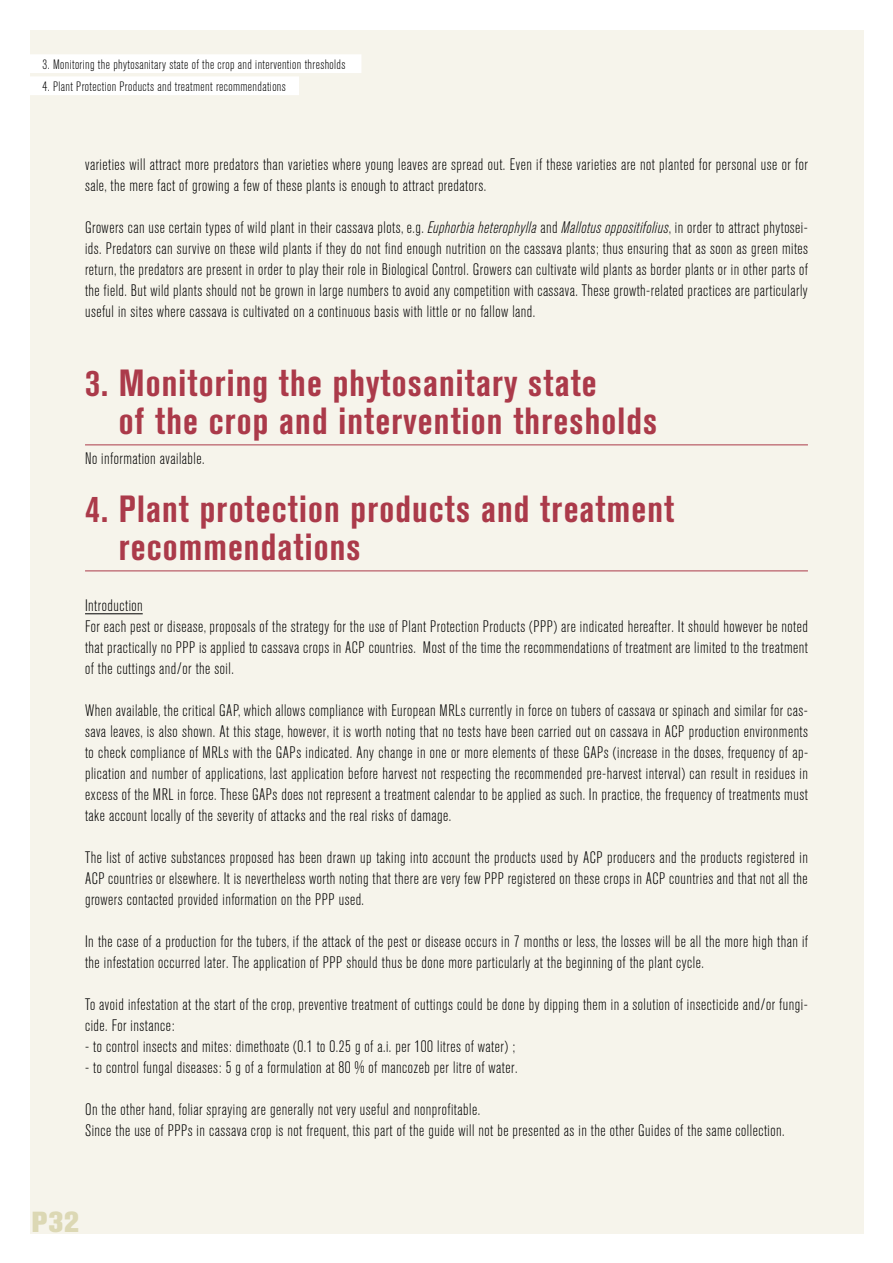
<style>
.page{position:relative;width:893px;height:1263px;background:#fff}
.page>*{position:absolute;margin:0;border:0;box-sizing:border-box;transform-origin:0 0}
.t1{font:700 condensed 37.5px/37.5px "Akzidenz Grotesk BQ";letter-spacing:.03em;color:#ab3a4a}
.t2{font:800 28.8px "Akzidenz Grotesk BQ";color:#dcd8b4}
.t3{font:300 condensed 16.5px/21px "Akzidenz Grotesk BQ";letter-spacing:.03em;color:#000}
.t4{font:300 condensed 13.5px "Akzidenz Grotesk BQ";letter-spacing:.03em;color:#000}
.s1{font-style:italic}
</style>
<div class="page">
<div style="left:30px;top:30px;width:833px;height:1203px;background:#f6f4eb"></div>
<div style="left:30px;top:54px;width:331px;height:19px;background:#fff"></div>
<div style="left:30px;top:76px;width:269px;height:19px;background:#fff"></div>
<hr style="left:85px;top:444px;width:723px;height:1px;background:#ab3a4a">
<hr style="left:85px;top:570px;width:723px;height:1px;background:#ab3a4a">
<hr style="left:85px;top:613px;width:58px;height:1px;background:#000">
<p class="t4" style="left:43px;top:57px;width:304px">3. Monitoring the phytosanitary state of the crop and intervention thresholds</p>
<p class="t4" style="left:43px;top:79px;width:245px">4. Plant Protection Products and treatment recommendations</p>
<p class="t3" style="left:85px;top:154px;width:724px">varieties will attract more predators than varieties where young leaves are spread out. Even if these varieties are not planted for personal use or for sale, the mere fact of growing a few of these plants is enough to attract predators.</p>
<p class="t3" style="left:85px;top:217px;width:725px;text-align:justify">Growers can use certain types of wild plant in their cassava plots, e.g. <span class="s1">Euphorbia heterophylla</span> and <span class="s1">Mallotus oppositifolius</span>, in order to attract phytosei&shy;ids. Predators can survive on these wild plants if they do not find enough nutrition on the cassava plants; thus ensuring that as soon as green mites return, the predators are present in order to play their role in Biological Control. Growers can cultivate wild plants as border plants or in other parts of the field. But wild plants should not be grown in large numbers to avoid any competition with cassava. These growth-related practices are particularly useful in sites where cassava is cultivated on a continuous basis with little or no fallow land.</p>
<h1 class="t1" style="left:119px;top:364px;width:540px;text-indent:-34px">3. Monitoring the phytosanitary state<br>of the crop and intervention thresholds</h1>
<p class="t3" style="left:85px;top:448px;width:121px">No information available.</p>
<h1 class="t1" style="left:119px;top:490px;width:557px;text-indent:-34px">4. Plant protection products and treatment recommendations</h1>
<p class="t3" style="left:85px;top:595px;width:724px">Introduction<br>For each pest or disease, proposals of the strategy for the use of Plant Protection Products (PPP) are indicated hereafter. It should however be noted that practically no PPP is applied to cassava crops in ACP countries. Most of the time the recommendations of treatment are limited to the treatment of the cuttings and/or the soil.</p>
<p class="t3" style="left:85px;top:700px;width:724px;text-align:justify">When available, the critical GAP, which allows compliance with European MRLs currently in force on tubers of cassava or spinach and similar for cas&shy;sava leaves, is also shown. At this stage, however, it is worth noting that no tests have been carried out on cassava in ACP production environments to check compliance of MRLs with the GAPs indicated. Any change in one or more elements of these GAPs (increase in the doses, frequency of ap&shy;plication and number of applications, last application before harvest not respecting the recommended pre-harvest interval) can result in residues in excess of the MRL in force. These GAPs does not represent a treatment calendar to be applied as such. In practice, the frequency of treatments must take account locally of the severity of attacks and the real risks of damage.</p>
<p class="t3" style="left:85px;top:847px;width:724px;text-align:justify">The list of active substances proposed has been drawn up taking into account the products used by ACP producers and the products registered in ACP countries or elsewhere. It is nevertheless worth noting that there are very few PPP registered on these crops in ACP countries and that not all the growers contacted provided information on the PPP used.</p>
<p class="t3" style="left:85px;top:931px;width:724px">In the case of a production for the tubers, if the attack of the pest or disease occurs in 7 months or less, the losses will be all the more high than if the infestation occurred later. The application of PPP should thus be done more particularly at the beginning of the plant cycle.</p>
<p class="t3" style="left:85px;top:994px;width:724px">To avoid infestation at the start of the crop, preventive treatment of cuttings could be done by dipping them in a solution of insecticide and/or fungi&shy;cide. For instance:</p>
<p class="t3" style="left:85px;top:1036px;width:432px">- to control insects and mites: dimethoate (0.1 to 0.25 g of a.i. per 100 litres of water) ;</p>
<p class="t3" style="left:85px;top:1057px;width:434px">- to control fungal diseases: 5 g of a formulation at 80 % of mancozeb per litre of water.</p>
<p class="t3" style="left:85px;top:1099px;width:701px">On the other hand, foliar spraying are generally not very useful and nonprofitable.<br>Since the use of PPPs in cassava crop is not frequent, this part of the guide will not be presented as in the other Guides of the same collection.</p>
<h2 class="t2" style="left:32px;top:1205px;width:49px">P32</h2>
</div>
